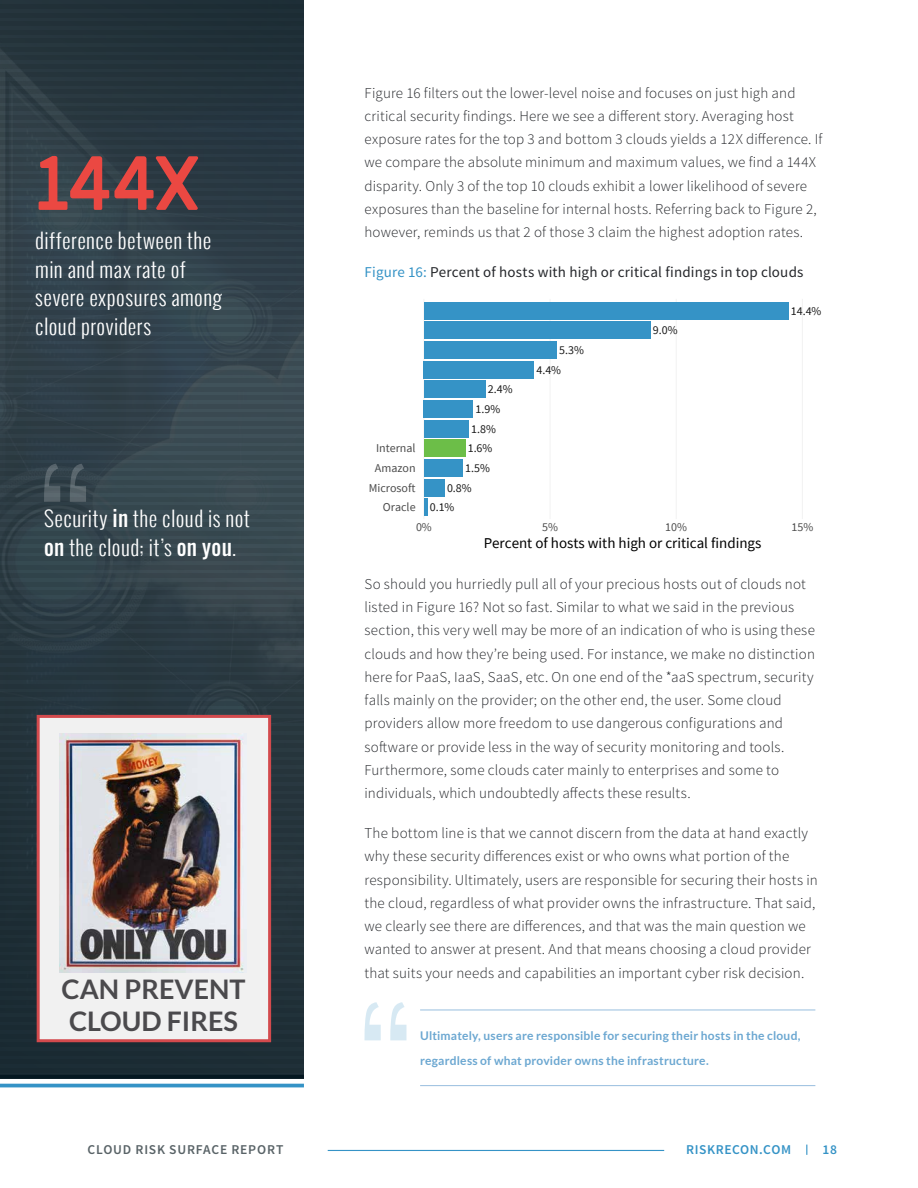
<style>
.page{position:relative;width:918px;height:1188px;background:#fff}
.page>*{position:absolute;margin:0;border:0;box-sizing:border-box;transform-origin:0 0}
.t1{font:700 75px "Miriam Libre";color:#eb4842}
.t2{font:700 27px/32.4px "Lato";color:#4b4a4d}
.t3{font:300 21px/28.5px "Oswald";letter-spacing:.025em;color:#fff}
.t4{font:300 15px/23.2px "Source Sans Pro";letter-spacing:.01em;color:#25272b}
.t5{font:15px "Source Sans Pro";letter-spacing:.01em;color:#25272b}
.t6{font:15px "Source Sans Pro";color:#000}
.t7{font:600 13.5px "Source Sans Pro";letter-spacing:.06em;color:#596367}
.t8{font:600 13.5px "Source Sans Pro";letter-spacing:.04em;color:#3593c6}
.t9{font:700 12px/25.5px "Lato";letter-spacing:.02em;color:#6ba7d1}
.t10{font:12px/19.6px "Source Sans Pro";color:#1a1a1a}
.t11{font:12px "Source Sans Pro";color:#4d4d4d}
.s1{font-weight:400}
.s2{color:#3593c6}
</style>
<div class="page">
<hr style="left:328px;top:1150px;width:336px;height:1px;background:#3593c6">
<svg style="left:0;top:477px;width:304px;height:598px;background:#2b3b43"></svg>
<svg style="left:0;top:0;width:304px;height:477px;background:#2e3e47"></svg>
<hr style="left:0;top:1084px;width:304px;height:3px;background:#3593c6">
<hr style="left:0;top:1075px;width:304px;height:3px;background:#051821">
<svg style="left:35px;top:713px;width:238px;height:331px"></svg>
<hr style="left:424px;top:299px;width:1px;height:220px;background:#f2f2f2">
<hr style="left:550px;top:299px;width:1px;height:220px;background:#f2f2f2">
<hr style="left:676px;top:299px;width:1px;height:220px;background:#f2f2f2">
<hr style="left:802px;top:299px;width:1px;height:220px;background:#f2f2f2">
<hr style="left:424px;top:498px;width:3px;height:18px;background:#3593c6">
<div style="left:424px;top:479px;width:21px;height:17px;background:#3593c6"></div>
<div style="left:424px;top:459px;width:39px;height:18px;background:#3593c6"></div>
<div style="left:424px;top:439px;width:41px;height:18px;background:#6cbe48"></div>
<div style="left:424px;top:420px;width:45px;height:17px;background:#3593c6"></div>
<div style="left:424px;top:400px;width:49px;height:18px;background:#3593c6"></div>
<div style="left:424px;top:380px;width:61px;height:18px;background:#3593c6"></div>
<div style="left:424px;top:361px;width:110px;height:17px;background:#3593c6"></div>
<div style="left:424px;top:341px;width:133px;height:18px;background:#3593c6"></div>
<div style="left:424px;top:321px;width:226px;height:18px;background:#3593c6"></div>
<div style="left:424px;top:302px;width:364px;height:18px;background:#3593c6"></div>
<img style="left:60px;top:734px;width:187px;height:239px">
<svg style="left:44px;top:464px;width:42px;height:38px;background:#435159"></svg>
<svg style="left:365px;top:1002px;width:42px;height:38px"></svg>
<hr style="left:420px;top:1010px;width:395px;height:1px;background:#98bede">
<hr style="left:420px;top:1085px;width:395px;height:1px;background:#98bede">
<h1 class="t1" style="left:35px;top:137px;width:168px">144X</h1>
<h3 class="t3" style="left:35px;top:226px;width:188px">difference between the min and max rate of severe exposures among cloud providers</h3>
<h3 class="t3" style="left:44px;top:504px;width:207px">Security <span class="s1">IN</span> the cloud is not<br><span class="s1">ON</span> the cloud; it’s <span class="s1">ON YOU</span>.</h3>
<h2 class="t2" style="left:62px;top:972px;width:185px">CAN PREVENT<br>CLOUD FIRES</h2>
<p class="t4" style="left:364px;top:81px;width:460px">Figure 16 filters out the lower-level noise and focuses on just high and critical security findings. Here we see a different story. Averaging host exposure rates for the top 3 and bottom 3 clouds yields a 12X difference. If we compare the absolute minimum and maximum values, we find a 144X disparity. Only 3 of the top 10 clouds exhibit a lower likelihood of severe exposures than the baseline for internal hosts. Referring back to Figure 2, however, reminds us that 2 of those 3 claim the highest adoption rates.</p>
<p class="t5" style="left:364px;top:263px;width:440px"><span class="s2">Figure 16:</span> Percent of hosts with high or critical findings in top clouds</p>
<p class="t11" style="left:376px;top:441px;width:41px">Internal</p>
<p class="t11" style="left:375px;top:460px;width:42px">Amazon</p>
<p class="t11" style="left:369px;top:480px;width:48px">Microsoft</p>
<p class="t11" style="left:383px;top:500px;width:34px">Oracle</p>
<p class="t10" style="left:488px;top:379px;width:26px">2.4%</p>
<p class="t10" style="left:475px;top:399px;width:26px">1.9%</p>
<p class="t10" style="left:468px;top:419px;width:30px">1.8%<br>1.6%</p>
<p class="t10" style="left:465px;top:458px;width:26px">1.5%</p>
<p class="t10" style="left:430px;top:478px;width:44px;text-indent:17px">0.8%<br>0.1%</p>
<p class="t10" style="left:559px;top:340px;width:26px">5.3%</p>
<p class="t10" style="left:536px;top:360px;width:26px">4.4%</p>
<p class="t10" style="left:653px;top:320px;width:26px">9.0%</p>
<p class="t10" style="left:791px;top:301px;width:32px">14.4%</p>
<p class="t11" style="left:416px;top:520px;width:17px">0%</p>
<p class="t11" style="left:542px;top:520px;width:17px">5%</p>
<p class="t11" style="left:665px;top:520px;width:23px">10%</p>
<p class="t11" style="left:791px;top:520px;width:23px">15%</p>
<p class="t6" style="left:484px;top:534px;width:279px">Percent of hosts with high or critical findings</p>
<p class="t4" style="left:364px;top:572px;width:452px">So should you hurriedly pull all of your precious hosts out of clouds not listed in Figure 16? Not so fast. Similar to what we said in the previous section, this very well may be more of an indication of who is using these clouds and how they’re being used. For instance, we make no distinction here for PaaS, IaaS, SaaS, etc. On one end of the *aaS spectrum, security falls mainly on the provider; on the other end, the user. Some cloud providers allow more freedom to use dangerous configurations and software or provide less in the way of security monitoring and tools.<br>Furthermore, some clouds cater mainly to enterprises and some to individuals, which undoubtedly affects these results.</p>
<p class="t4" style="left:364px;top:822px;width:455px">The bottom line is that we cannot discern from the data at hand exactly why these security differences exist or who owns what portion of the responsibility. Ultimately, users are responsible for securing their hosts in the cloud, regardless of what provider owns the infrastructure. That said, we clearly see there are differences, and that was the main question we wanted to answer at present. And that means choosing a cloud provider that suits your needs and capabilities an important cyber risk decision.</p>
<p class="t9" style="left:420px;top:1022px;width:382px">Ultimately, users are responsible for securing their hosts in the cloud, regardless of what provider owns the infrastructure.</p>
<p class="t7" style="left:87px;top:1141px;width:197px">CLOUD RISK SURFACE REPORT</p>
<p class="t8" style="left:686px;top:1141px;width:106px">RISKRECON.COM</p>
<p class="t8" style="left:823px;top:1141px;width:16px">18</p>
</div>
